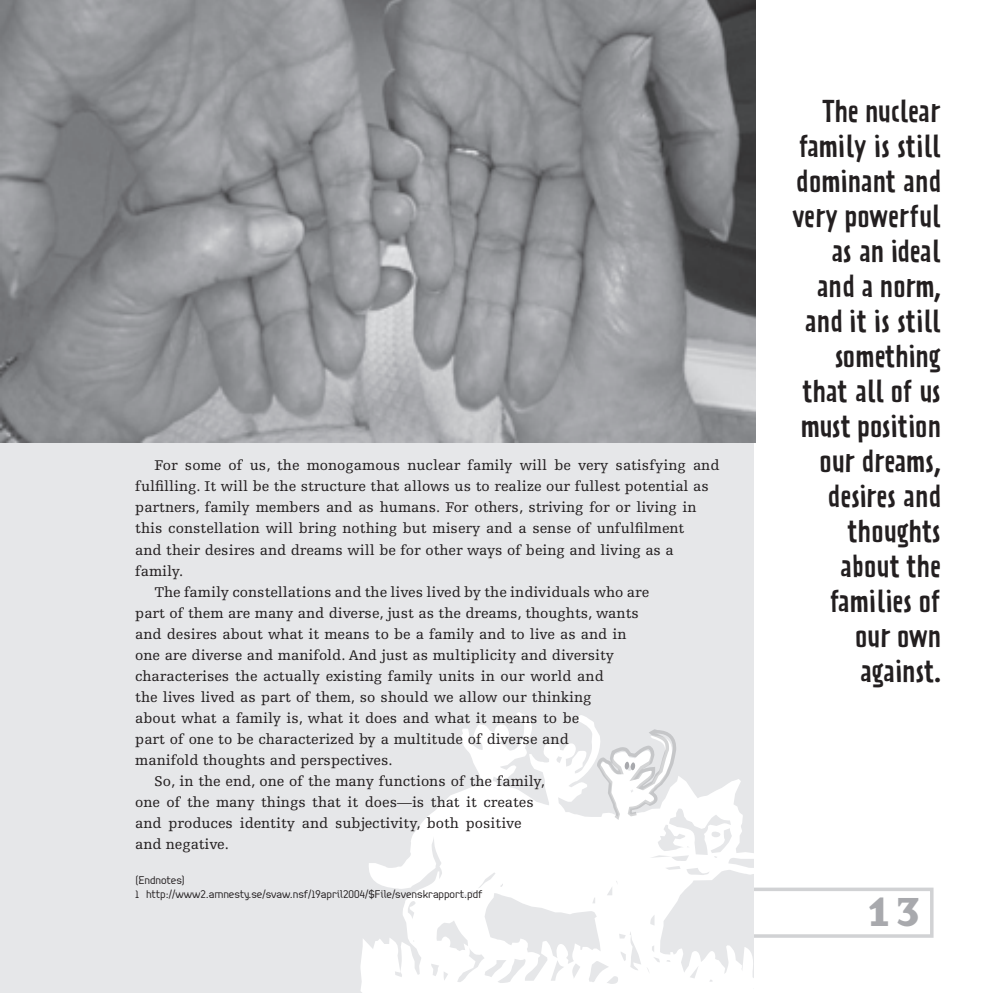
<style>
.page{position:relative;width:993px;height:993px;background:#fff}
.page>*{position:absolute;margin:0;border:0;box-sizing:border-box;transform-origin:0 0}
.t1{font:42px "Base Nine B";color:#a8a9ad}
.t2{font:28px/35px "Prater Sans One";color:#231f20;text-align:right}
.t3{font:14.88px "Egyptienne F";color:#231f20}
.t4{font:11.38px/14px "Shrapnel";color:#231f20}
</style>
<div class="page">
<div style="left:747px;top:887px;width:186px;height:50px;border:4px solid #d1d2d4"></div>
<div style="left:0;top:228px;width:752px;height:764px;background:#e6e7e9"></div>
<svg style="left:360px;top:712px;width:409px;height:280px;fill:#fff"></svg>
<img style="left:0;top:0;width:755px;height:442px">
<svg style="left:595px;top:727px;width:82px;height:94px"></svg>
<div style="left:624px;top:761px;width:5px;height:8px;background:#a8a9ad;border-radius:50%"></div>
<div style="left:630px;top:762px;width:5px;height:8px;background:#a8a9ad;border-radius:50%"></div>
<p class="t3" style="left:154px;top:457px;width:566px">For some of us, the monogamous nuclear family will be very satisfying and</p>
<p class="t3" style="left:135px;top:478px;width:575px">fulfilling. It will be the structure that allows us to realize our fullest potential as</p>
<p class="t3" style="left:135px;top:499px;width:562px">partners, family members and as humans. For others, striving for or living in</p>
<p class="t3" style="left:135px;top:520px;width:550px">this constellation will bring nothing but misery and a sense of unfulfilment</p>
<p class="t3" style="left:135px;top:541px;width:540px">and their desires and dreams will be for other ways of being and living as a</p>
<p class="t3" style="left:135px;top:562px;width:49px">family.</p>
<p class="t3" style="left:154px;top:583px;width:496px">The family constellations and the lives lived by the individuals who are</p>
<p class="t3" style="left:135px;top:604px;width:505px">part of them are many and diverse, just as the dreams, thoughts, wants</p>
<p class="t3" style="left:135px;top:625px;width:492px">and desires about what it means to be a family and to live as and in</p>
<p class="t3" style="left:135px;top:646px;width:480px">one are diverse and manifold. And just as multiplicity and diversity</p>
<p class="t3" style="left:135px;top:667px;width:470px">characterises the actually existing family units in our world and</p>
<p class="t3" style="left:135px;top:688px;width:457px">the lives lived as part of them, so should we allow our thinking</p>
<p class="t3" style="left:135px;top:709px;width:445px">about what a family is, what it does and what it means to be</p>
<p class="t3" style="left:135px;top:730px;width:435px">part of one to be characterized by a multitude of diverse and</p>
<p class="t3" style="left:135px;top:751px;width:259px">manifold thoughts and perspectives.</p>
<p class="t3" style="left:154px;top:772px;width:391px">So, in the end, one of the many functions of the family,</p>
<p class="t3" style="left:135px;top:793px;width:400px">one of the many things that it does—is that it creates</p>
<p class="t3" style="left:135px;top:814px;width:387px">and produces identity and subjectivity, both positive</p>
<p class="t3" style="left:135px;top:835px;width:95px">and negative.</p>
<p class="t4" style="left:135px;top:871px;width:348px">(Endnotes)<br>1 http://www2.amnesty.se/svaw.nsf/19april2004/$File/svenskrapport.pdf</p>
<h2 class="t2" style="left:791px;top:94px;width:150px">The nuclear family is still dominant and very powerful as an ideal and a norm, and it is still something that all of us must position our dreams, desires and thoughts about the families of our own against.</h2>
<h1 class="t1" style="left:853px;top:877px;width:70px">1313</h1>
</div>
